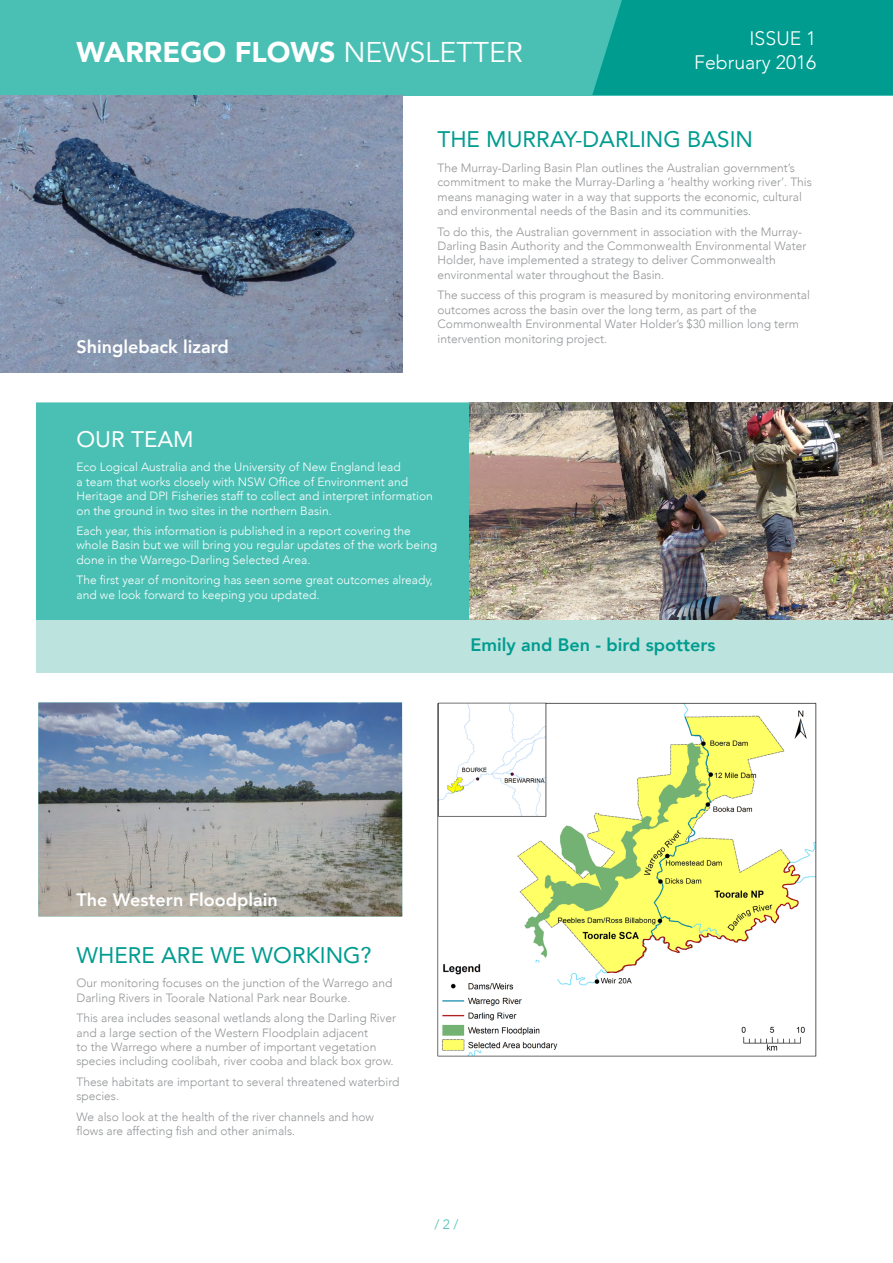
<style>
.page{position:relative;width:893px;height:1263px;background:#fff}
.page>*{position:absolute;margin:0;border:0;box-sizing:border-box;transform-origin:0 0}
.t1{font:900 28.5px "Avenir";color:#fff}
.t2{font:22.5px "Avenir";color:#009c90}
.t3{font:22.5px "Avenir";color:#fff}
.t4{font:300 19.5px/23.4px "Avenir";color:#fff;text-align:right}
.t5{font:800 18px "Avenir";color:#fff}
.t6{font:800 18px "Avenir";color:#009c90}
.t7{font:300 13.5px "Avenir";color:#4ac0b4}
.t8{font:300 12px/14.4px "Avenir";color:#939598}
.t9{font:300 12px/14.4px "Avenir";color:#fff}
.s1{font-weight:400}
</style>
<div class="page">
<div style="left:36px;top:402px;width:524px;height:218px;background:#4ac0b4"></div>
<img style="left:38px;top:702px;width:364px;height:214px">
<div style="left:0;top:0;width:893px;height:95px;background:#4ac0b4"></div>
<img style="left:0;top:95px;width:402px;height:278px">
<img style="left:470px;top:402px;width:423px;height:218px">
<div style="left:36px;top:620px;width:857px;height:53px;background:#bde3de"></div>
<div style="left:592px;top:0;width:301px;height:95px;background:#009c90"></div>
<img style="left:437px;top:702px;width:379px;height:355px">
<h1 class="t1" style="left:77px;top:28px;width:448px">WARREGO FLOWS <span class="s1">NEWSLETTER</span></h1>
<h3 class="t4" style="left:694px;top:27px;width:124px">ISSUE 1<br>February 2016</h3>
<h3 class="t5" style="left:77px;top:333px;width:154px">Shingleback lizard</h3>
<h2 class="t2" style="left:437px;top:121px;width:317px">THE MURRAY-DARLING BASIN</h2>
<p class="t8" style="left:437px;top:161px;width:376px">The Murray-Darling Basin Plan outlines the Australian government’s commitment to make the Murray-Darling a ‘healthy working river’. This means managing water in a way that supports the economic, cultural and environmental needs of the Basin and its communities.</p>
<p class="t8" style="left:437px;top:224px;width:370px">To do this, the Australian government in association with the Murray-Darling Basin Authority and the Commonwealth Environmental Water Holder, have implemented a strategy to deliver Commonwealth environmental water throughout the Basin.</p>
<p class="t8" style="left:437px;top:288px;width:374px">The success of this program is measured by monitoring environmental outcomes across the basin over the long term, as part of the Commonwealth Environmental Water Holder’s $30 million long term intervention monitoring project.</p>
<h2 class="t3" style="left:77px;top:421px;width:119px">OUR TEAM</h2>
<p class="t9" style="left:77px;top:460px;width:358px">Eco Logical Australia and the University of New England lead<br>a team that works closely with NSW Office of Environment and Heritage and DPI Fisheries staff to collect and interpret information on the ground in two sites in the northern Basin.</p>
<p class="t9" style="left:77px;top:524px;width:362px">Each year, this information is published in a report covering the whole Basin but we will bring you regular updates of the work being done in the Warrego-Darling Selected Area.</p>
<p class="t9" style="left:77px;top:573px;width:358px">The first year of monitoring has seen some great outcomes already, and we look forward to keeping you updated.</p>
<h3 class="t6" style="left:470px;top:630px;width:247px">Emily and Ben - bird spotters</h3>
<h3 class="t5" style="left:77px;top:886px;width:203px">The Western Floodplain</h3>
<h2 class="t2" style="left:77px;top:937px;width:297px">WHERE ARE WE WORKING?</h2>
<p class="t8" style="left:77px;top:976px;width:317px">Our monitoring focuses on the junction of the Warrego and<br>Darling Rivers in Toorale National Park near Bourke.</p>
<p class="t8" style="left:77px;top:1011px;width:321px">This area includes seasonal wetlands along the Darling River and a large section of the Western Floodplain adjacent<br>to the Warrego where a number of important vegetation species including coolibah, river cooba and black box grow.</p>
<p class="t8" style="left:77px;top:1074px;width:325px">These habitats are important to several threatened waterbird species.</p>
<p class="t8" style="left:77px;top:1109px;width:299px">We also look at the health of the river channels and how flows are affecting fish and other animals.</p>
<p class="t7" style="left:434px;top:1216px;width:26px">/ 2 /</p>
</div>
